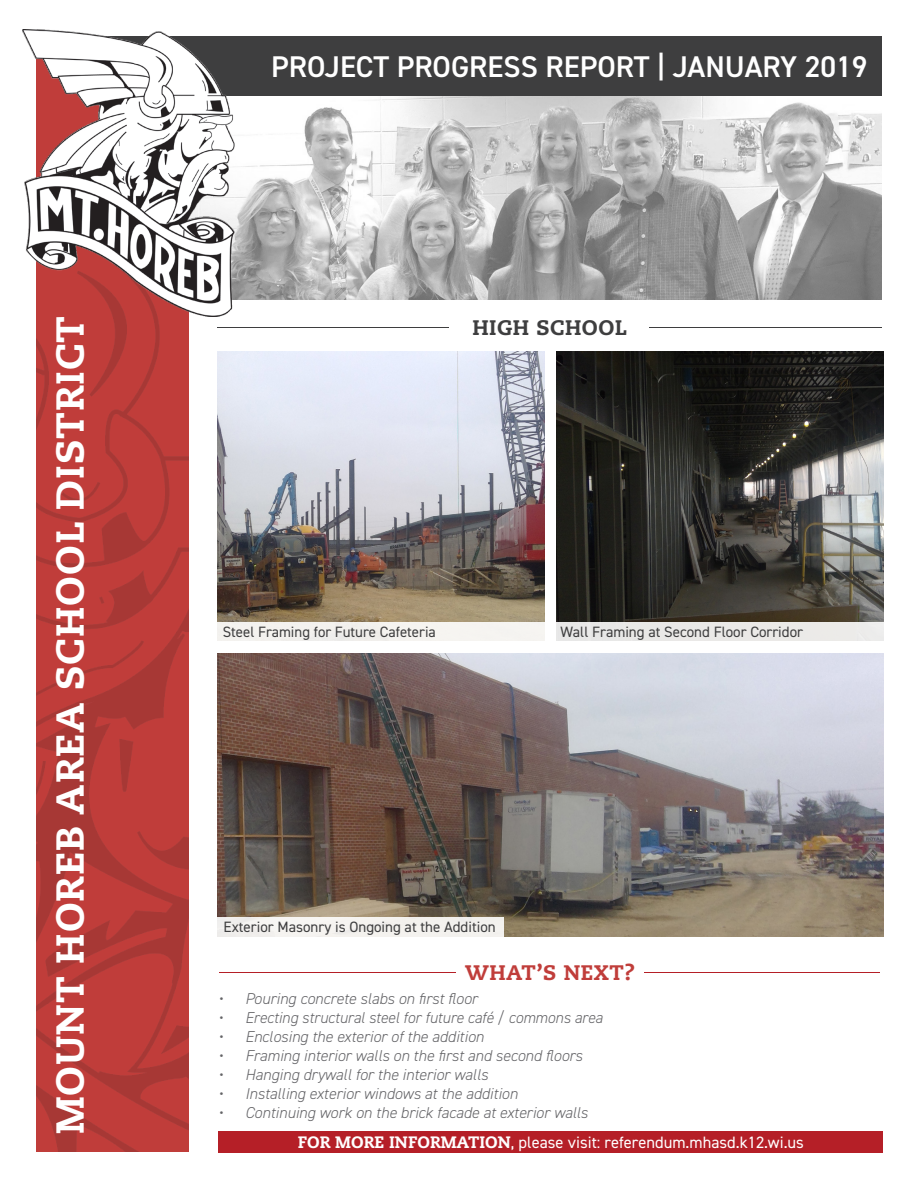
<style>
.page{position:relative;width:918px;height:1188px;background:#fff}
.page>*{position:absolute;margin:0;border:0;box-sizing:border-box;transform-origin:0 0}
.t1{font:800 39px "Caecilia LT Std";letter-spacing:.025em;color:#fff}
.t2{font:600 30px "DIN2014";color:#fff}
.t3{font:800 21px "Caecilia LT Std";letter-spacing:.025em;color:#c03d3a}
.t4{font:800 21px "Caecilia LT Std";letter-spacing:.025em;color:#3e3e3f}
.t5{font:16.5px "DIN2014";color:#fff}
.t6{font:italic 300 15.75px "DIN2014";color:#636366}
.t7{font:15px "DIN2014";color:#3e3e3f}
.s1{font-family:"Caecilia LT Std";font-weight:800}
</style>
<div class="page">
<hr style="left:649px;top:327px;width:233px;height:1px;background:#3e3e3f">
<hr style="left:218px;top:327px;width:231px;height:1px;background:#3e3e3f">
<div style="left:219px;top:1131px;width:664px;height:22px;background:#b51f27"></div>
<svg style="left:240px;top:95px;width:642px;height:205px"></svg>
<div style="left:86px;top:36px;width:796px;height:59px;background:#3e3e3f"></div>
<img style="left:36px;top:316px;width:153px;height:836px">
<img style="left:23px;top:30px;width:217px;height:286px">
<img style="left:218px;top:352px;width:327px;height:270px">
<hr style="left:219px;top:972px;width:236px;height:1px;background:#b51f27">
<hr style="left:644px;top:972px;width:236px;height:1px;background:#b51f27">
<img style="left:218px;top:654px;width:665px;height:282px">
<img style="left:557px;top:352px;width:326px;height:270px">
<div style="left:217px;top:622px;width:330px;height:19px;background:#f4f3f0"></div>
<div style="left:557px;top:622px;width:328px;height:19px;background:#eae9e7"></div>
<div style="left:217px;top:917px;width:286px;height:22px;background:#f4f2ef"></div>
<p class="t1" style="left:46px;top:1134px;width:820px;rotate:-90deg">MOUNT HOREB AREA SCHOOL DISTRICT</p>
<p class="t2" style="left:271px;top:46px;width:598px">PROJECT PROGRESS REPORT | JANUARY 2019</p>
<p class="t4" style="left:472px;top:315px;width:156px">HIGH SCHOOL</p>
<p class="t7" style="left:223px;top:623px;width:215px">Steel Framing for Future Cafeteria</p>
<p class="t7" style="left:561px;top:623px;width:244px">Wall Framing at Second Floor Corridor</p>
<p class="t7" style="left:224px;top:918px;width:274px">Exterior Masonry is Ongoing at the Addition</p>
<p class="t3" style="left:465px;top:959px;width:171px">WHAT’S NEXT?</p>
<p class="t6" style="left:218px;top:989px;width:261px">• Pouring concrete slabs on first floor</p>
<p class="t6" style="left:218px;top:1008px;width:386px">• Erecting structural steel for future café / commons area</p>
<p class="t6" style="left:218px;top:1027px;width:267px">• Enclosing the exterior of the addition</p>
<p class="t6" style="left:218px;top:1046px;width:366px">• Framing interior walls on the first and second floors</p>
<p class="t6" style="left:218px;top:1065px;width:271px">• Hanging drywall for the interior walls</p>
<p class="t6" style="left:218px;top:1084px;width:301px">• Installing exterior windows at the addition</p>
<p class="t6" style="left:218px;top:1103px;width:371px">• Continuing work on the brick facade at exterior walls</p>
<p class="t5" style="left:298px;top:1132px;width:508px"><span class="s1">FOR MORE INFORMATION</span>, please visit: referendum.mhasd.k12.wi.us</p>
</div>
